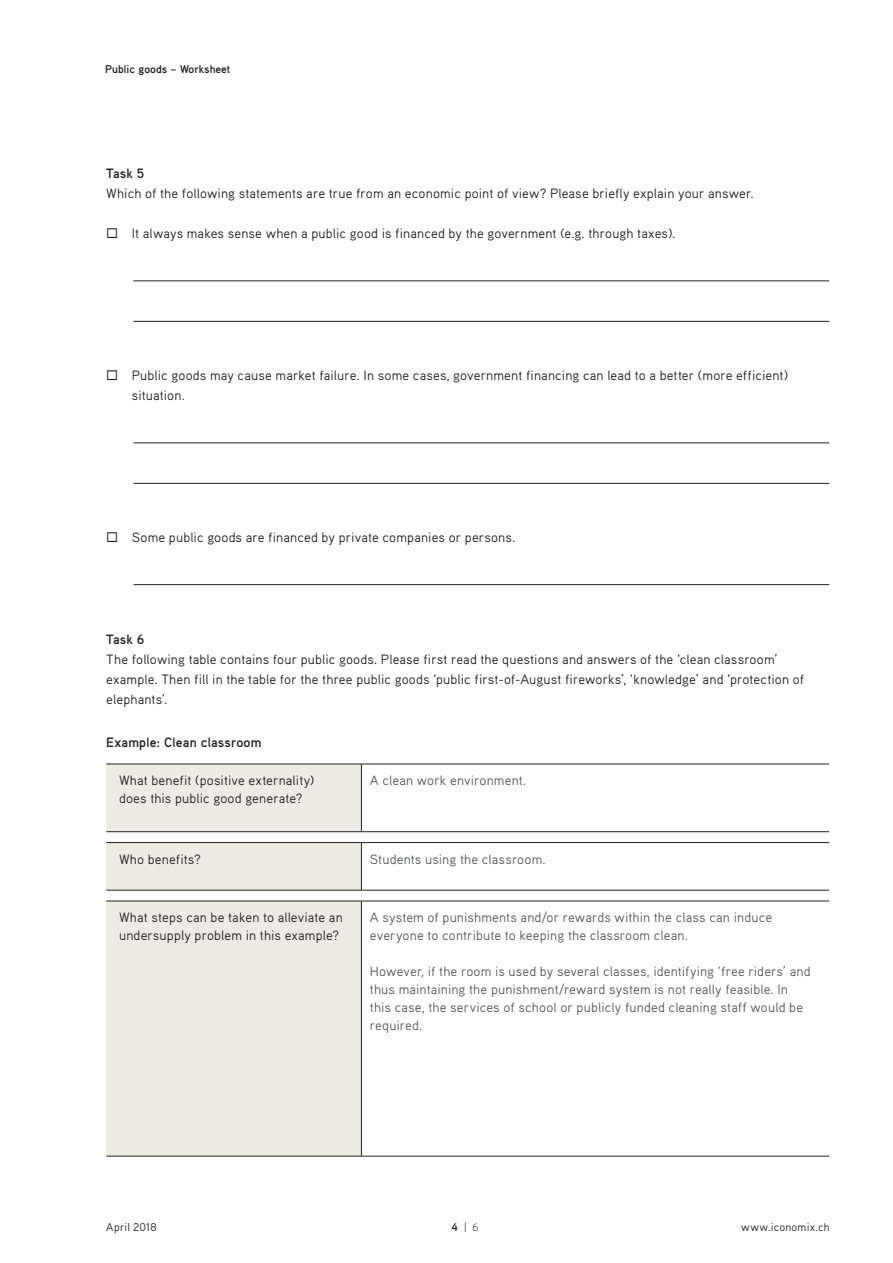
<style>
.page{position:relative;width:893px;height:1263px;background:#fff}
.page>*{position:absolute;margin:0;border:0;box-sizing:border-box;transform-origin:0 0}
.t1{font:13.5px/20.2px "Aaux Pro OT";letter-spacing:.01em;color:#231f20}
.t2{font:13.5px/18px "Aaux Pro OT";letter-spacing:.005em;color:#57585a}
.t3{font:700 13.5px "Aaux Pro OT";letter-spacing:.01em;color:#231f20}
.t4{font:700 11.25px "Aaux Pro OT";color:#231f20}
.t5{font:11.25px "Aaux Pro OT";letter-spacing:.015em;color:#231f20}
.t6{font:300 11.25px "Aaux Pro OT";color:#231f20}
.s1{color:#fff}
.s2{font-weight:700}
</style>
<div class="page">
<div style="left:106px;top:765px;width:255px;height:391px;background:#ecece3"></div>
<svg style="left:106px;top:832px;width:723px;height:69px"></svg>
<hr style="left:361px;top:764px;width:1px;height:67px;background:#231f20">
<hr style="left:106px;top:831px;width:255px;height:1px;background:#231f20">
<hr style="left:361px;top:831px;width:468px;height:1px;background:#231f20">
<hr style="left:106px;top:842px;width:255px;height:1px;background:#231f20">
<hr style="left:361px;top:842px;width:468px;height:1px;background:#231f20">
<hr style="left:361px;top:843px;width:1px;height:47px;background:#231f20">
<hr style="left:106px;top:890px;width:255px;height:1px;background:#231f20">
<hr style="left:361px;top:890px;width:468px;height:1px;background:#231f20">
<hr style="left:106px;top:901px;width:255px;height:1px;background:#231f20">
<hr style="left:361px;top:901px;width:468px;height:1px;background:#231f20">
<hr style="left:361px;top:901px;width:1px;height:255px;background:#231f20">
<hr style="left:106px;top:1156px;width:255px;height:1px;background:#231f20">
<hr style="left:361px;top:1156px;width:468px;height:1px;background:#231f20">
<hr style="left:106px;top:764px;width:255px;height:1px;background:#231f20">
<hr style="left:361px;top:764px;width:468px;height:1px;background:#231f20">
<hr style="left:134px;top:281px;width:695px;height:1px;background:#231f20">
<hr style="left:134px;top:321px;width:695px;height:1px;background:#231f20">
<hr style="left:134px;top:443px;width:695px;height:1px;background:#231f20">
<hr style="left:134px;top:483px;width:695px;height:1px;background:#231f20">
<hr style="left:134px;top:584px;width:695px;height:1px;background:#231f20">
<p class="t4" style="left:105px;top:61px;width:217px">Public goods – Worksheet <span class="s1">Sample answers</span></p>
<p class="t3" style="left:106px;top:164px;width:39px">Task 5</p>
<p class="t1" style="left:106px;top:183px;width:649px">Which of the following statements are true from an economic point of view? Please briefly explain your answer.</p>
<p class="t1" style="left:106px;top:223px;width:570px">◻ It always makes sense when a public good is financed by the government (e.g. through taxes).</p>
<p class="t1" style="left:132px;top:365px;width:658px;text-indent:-26px">◻ Public goods may cause market failure. In some cases, government financing can lead to a better (more efficient) situation.</p>
<p class="t1" style="left:106px;top:527px;width:410px">◻ Some public goods are financed by private companies or persons.</p>
<p class="t3" style="left:106px;top:630px;width:40px">Task 6</p>
<p class="t1" style="left:106px;top:648px;width:699px">The following table contains four public goods. Please first read the questions and answers of the ‘clean classroom’ example. Then fill in the table for the three public goods ‘public first-of-August fireworks’, ‘knowledge’ and ‘protection of elephants’.</p>
<p class="t3" style="left:106px;top:734px;width:157px">Example: Clean classroom</p>
<p class="t1" style="left:119px;top:771px;width:197px;line-height:18px">What benefit (positive externality) does this public good generate?</p>
<p class="t2" style="left:370px;top:771px;width:158px">A clean work environment.</p>
<p class="t1" style="left:119px;top:848px;width:83px">Who benefits?</p>
<p class="t2" style="left:370px;top:849px;width:177px">Students using the classroom.</p>
<p class="t1" style="left:119px;top:908px;width:225px;line-height:18px">What steps can be taken to alleviate an undersupply problem in this example?</p>
<p class="t2" style="left:370px;top:908px;width:404px">A system of punishments and/or rewards within the class can induce everyone to contribute to keeping the classroom clean.</p>
<p class="t2" style="left:370px;top:962px;width:442px">However, if the room is used by several classes, identifying ‘free riders’ and thus maintaining the punishment/reward system is not really feasible. In this case, the services of school or publicly funded cleaning staff would be required.</p>
<p class="t5" style="left:106px;top:1220px;width:52px">April 2018</p>
<p class="t6" style="left:451px;top:1220px;width:28px"><span class="s2">4</span> | 6</p>
<p class="t5" style="left:741px;top:1220px;width:90px">www.iconomix.ch</p>
</div>
